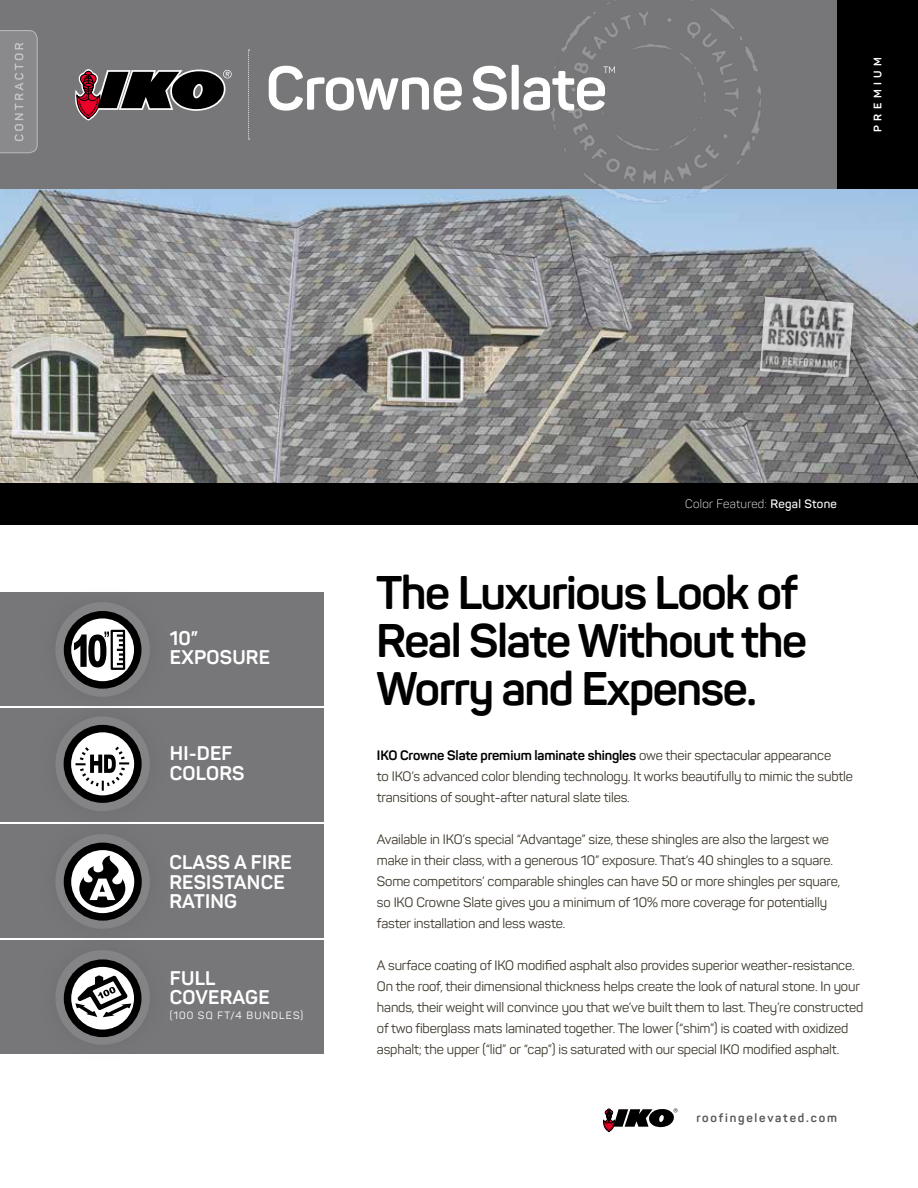
<style>
.page{position:relative;width:918px;height:1188px;background:#fff}
.page>*{position:absolute;margin:0;border:0;box-sizing:border-box;transform-origin:0 0}
.t1{font:700 46.5px/48px "Panton";letter-spacing:-.03em;color:#000}
.t2{font:700 19.5px/19.5px "Panton";letter-spacing:.01em;color:#fff}
.t3{font:13.5px/21px "Panton";letter-spacing:-.01em;color:#3b362a}
.t4{font:300 12px "Panton";letter-spacing:.025em;color:#fff}
.t5{font:700 12px "Panton";letter-spacing:.15em;color:#58595b}
.t6{font:700 10.8px "Panton";letter-spacing:.41em;color:#fff}
.t7{font:10.5px "Panton";letter-spacing:.11em;color:#fff}
.s1{font-weight:600}
.s2{font-weight:700;color:#000}
</style>
<div class="page">
<img style="left:0;top:189px;width:918px;height:295px">
<div style="left:0;top:484px;width:918px;height:41px;background:#000"></div>
<div style="left:0;top:0;width:918px;height:189px;background:#77777a"></div>
<div style="left:837px;top:0;width:81px;height:189px;background:#000"></div>
<svg style="left:0;top:30px;width:38px;height:124px;background:#8f8f91"></svg>
<svg style="left:248px;top:50px;width:2px;height:90px"></svg>
<svg style="left:269px;top:65px;width:245px;height:46px"></svg>
<img style="left:514px;top:0;width:283px;height:240px">
<svg style="left:75px;top:69px;width:157px;height:52px"></svg>
<svg style="left:726px;top:263px;width:162px;height:148px;background:#858688"></svg>
<img style="left:760px;top:296px;width:94px;height:81px">
<svg style="left:603px;top:1108px;width:75px;height:24px"></svg>
<div style="left:0;top:825px;width:324px;height:113px;background:#77777a"></div>
<div style="left:0;top:709px;width:324px;height:113px;background:#77777a"></div>
<svg style="left:55px;top:717px;width:95px;height:94px;fill:#848487"></svg>
<svg style="left:70px;top:732px;width:65px;height:64px"></svg>
<svg style="left:76px;top:738px;width:53px;height:53px;background:#c3c3c3"></svg>
<div style="left:64px;top:725px;width:78px;height:78px;border:7px solid #000;border-radius:50%"></div>
<div style="left:0;top:941px;width:324px;height:113px;background:#77777a"></div>
<div style="left:31px;top:926px;width:144px;height:143px;background:#000;opacity:.75"></div>
<svg style="left:55px;top:950px;width:95px;height:95px;fill:#848487"></svg>
<svg style="left:70px;top:965px;width:65px;height:65px"></svg>
<div style="left:64px;top:959px;width:77px;height:78px;border:7px solid #000;border-radius:50%"></div>
<svg style="left:75px;top:974px;width:56px;height:43px;background:#9c9c9c"></svg>
<div style="left:0;top:593px;width:324px;height:113px;background:#77777a"></div>
<div style="left:31px;top:578px;width:144px;height:143px;background:#000;opacity:.75"></div>
<svg style="left:55px;top:602px;width:95px;height:95px;fill:#848487"></svg>
<svg style="left:70px;top:617px;width:65px;height:65px"></svg>
<div style="left:64px;top:611px;width:77px;height:78px;border:7px solid #000;border-radius:50%"></div>
<svg style="left:74px;top:629px;width:52px;height:42px;background:#8a8a8a"></svg>
<div style="left:31px;top:810px;width:144px;height:143px;background:#767679"></div>
<svg style="left:55px;top:834px;width:95px;height:95px;fill:#848487"></svg>
<svg style="left:70px;top:849px;width:65px;height:65px"></svg>
<div style="left:64px;top:843px;width:78px;height:78px;border:7px solid #000;border-radius:50%"></div>
<svg style="left:79px;top:856px;width:46px;height:52px;background:#848484"></svg>
<p class="t6" style="left:871px;top:132px;width:76px;rotate:-90deg">PREMIUM</p>
<h2 class="t2" style="left:170px;top:628px;width:102px">10”<br>EXPOSURE</h2>
<h2 class="t2" style="left:170px;top:743px;width:76px">HI-DEF<br>COLORS</h2>
<h2 class="t2" style="left:169px;top:853px;width:124px">CLASS A FIRE<br>RESISTANCE<br>RATING</h2>
<h2 class="t2" style="left:170px;top:968px;width:101px">FULL<br>COVERAGE</h2>
<p class="t7" style="left:170px;top:1009px;width:135px">(100 SQ FT/4 BUNDLES)</p>
<p class="t4" style="left:685px;top:497px;width:153px">Color Featured: <span class="s1">Regal Stone</span></p>
<h1 class="t1" style="left:376px;top:568px;width:433px">The Luxurious Look of<br>Real Slate Without the<br>Worry and Expense.</h1>
<p class="t3" style="left:377px;top:745px;width:478px"><span class="s2">IKO Crowne Slate premium laminate shingles</span> owe their spectacular appearance<br>to IKO’s advanced color blending technology. It works beautifully to mimic the subtle transitions of sought-after natural slate tiles.</p>
<p class="t3" style="left:377px;top:829px;width:465px">Available in IKO’s special “Advantage” size, these shingles are also the largest we make in their class, with a generous 10” exposure. That’s 40 shingles to a square.<br>Some competitors’ comparable shingles can have 50 or more shingles per square, so IKO Crowne Slate gives you a minimum of 10% more coverage for potentially faster installation and less waste.</p>
<p class="t3" style="left:377px;top:955px;width:488px">A surface coating of IKO modified asphalt also provides superior weather-resistance.<br>On the roof, their dimensional thickness helps create the look of natural stone. In your hands, their weight will convince you that we’ve built them to last. They’re constructed of two fiberglass mats laminated together. The lower (“shim”) is coated with oxidized asphalt; the upper (“lid” or “cap”) is saturated with our special IKO modified asphalt.</p>
<p class="t5" style="left:696px;top:1110px;width:142px">roofingelevated.com</p>
</div>
